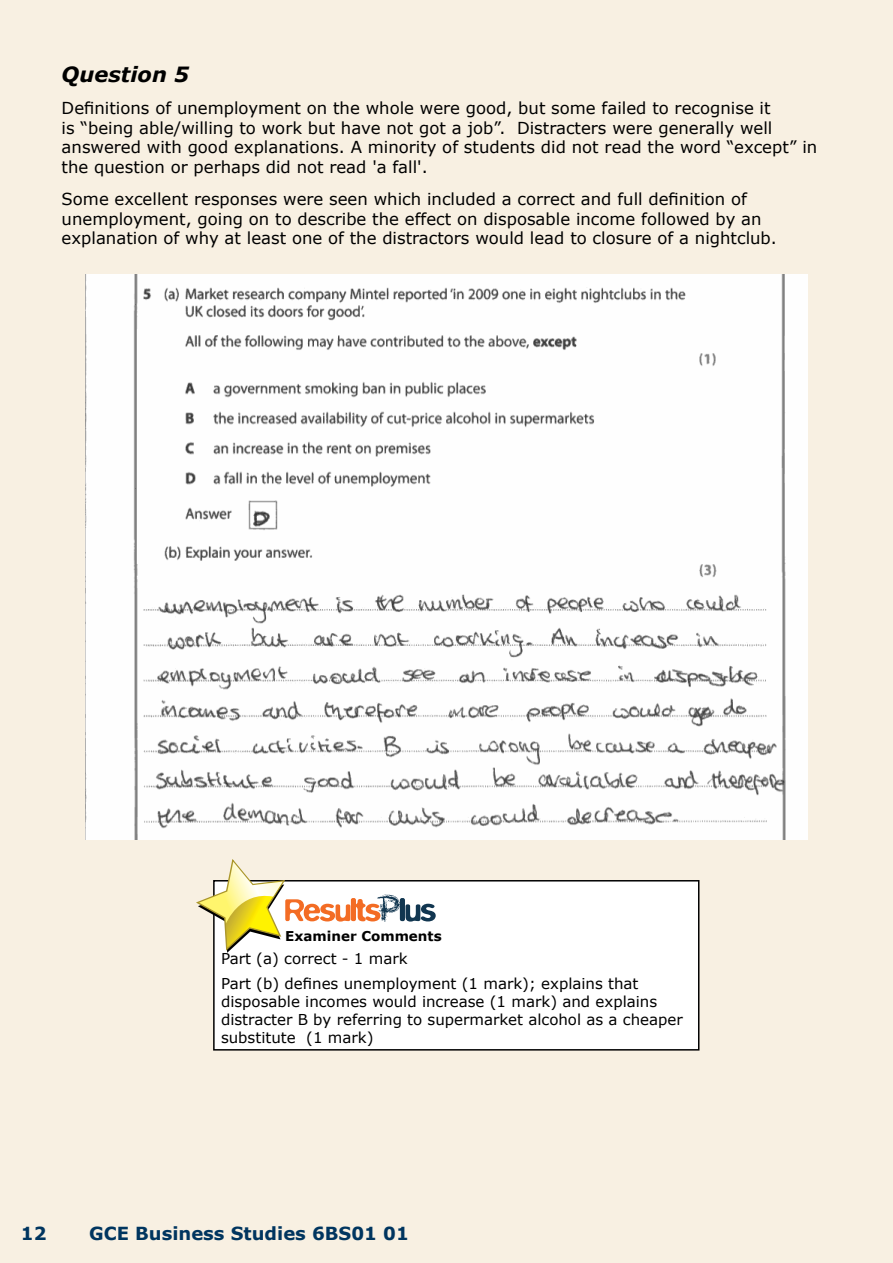
<style>
.page{position:relative;width:893px;height:1263px;background:#f8f0e2}
.page>*{position:absolute;margin:0;border:0;box-sizing:border-box;transform-origin:0 0}
.t1{font:italic 700 21px "Verdana";color:#000}
.t2{font:700 18px "Verdana";color:#00355f}
.t3{font:16.5px/19.5px "Verdana";color:#000}
.t4{font:15px/18px "Verdana";color:#000}
.t5{font:700 13.5px "Verdana";color:#000}
</style>
<div class="page">
<img style="left:85px;top:274px;width:723px;height:566px">
<div style="left:214px;top:881px;width:485px;height:169px;background:#fff"></div>
<div style="left:213px;top:880px;width:486px;height:170px;border:2px solid #000"></div>
<svg style="left:196px;top:859px;width:240px;height:94px"></svg>
<p class="t1" style="left:62px;top:61px;width:129px">Question 5</p>
<p class="t3" style="left:62px;top:98px;width:757px">Definitions of unemployment on the whole were good, but some failed to recognise it<br>is “being able/willing to work but have not got a job”. Distracters were generally well answered with good explanations. A minority of students did not read the word “except” in the question or perhaps did not read 'a fall'.</p>
<p class="t3" style="left:62px;top:189px;width:716px">Some excellent responses were seen which included a correct and full definition of unemployment, going on to describe the effect on disposable income followed by an explanation of why at least one of the distractors would lead to closure of a nightclub.</p>
<p class="t5" style="left:285px;top:927px;width:158px">Examiner Comments</p>
<p class="t4" style="left:221px;top:946px;width:419px;line-height:24.3px">Part (a) correct - 1 mark<br>Part (b) defines unemployment (1 mark); explains that</p>
<p class="t4" style="left:221px;top:992px;width:463px">disposable incomes would increase (1 mark) and explains distracter B by referring to supermarket alcohol as a cheaper substitute (1 mark)</p>
<p class="t2" style="left:21px;top:1222px;width:27px">12</p>
<p class="t2" style="left:89px;top:1222px;width:321px">GCE Business Studies 6BS01 01</p>
</div>
